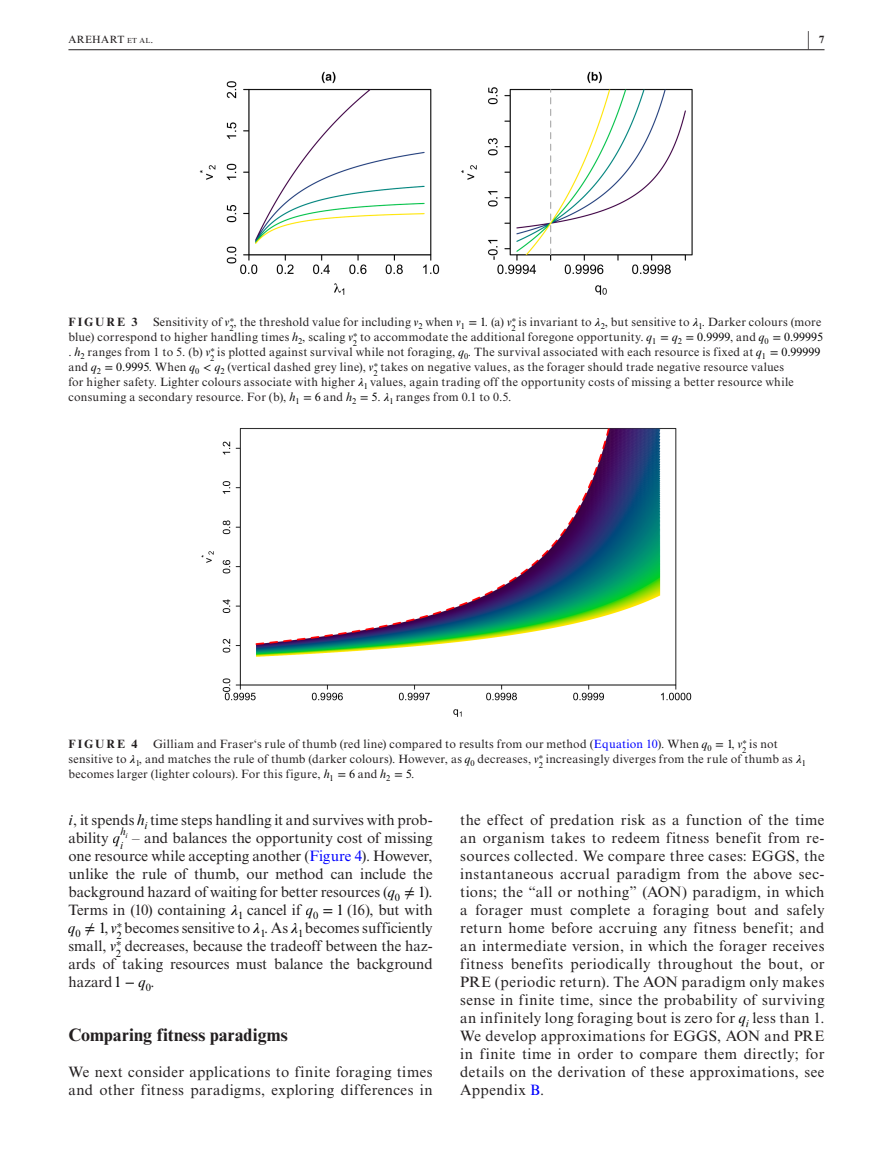
<style>
.page{position:relative;width:893px;height:1174px;background:#fff}
.page>*{position:absolute;margin:0;border:0;box-sizing:border-box;transform-origin:0 0}
.t1{font:700 20.25px "Times New Roman MT Std";color:#231f20;scale:.36 1}
.t2{font:700 18px "Times New Roman MT Std";letter-spacing:.005em;color:#231f20}
.t3{font:15px/18px "Times New Roman MT Std";letter-spacing:.01em;color:#231f20}
.t4{font:12px/15px "Times New Roman MT Std";letter-spacing:.02em;color:#231f20}
.t5{font:700 12px "Times New Roman MT Std";letter-spacing:.175em;color:#231f20}
.t6{font:10.5px "Times New Roman MT Std";letter-spacing:.03em;color:#231f20}
.t7{font:italic 10.5px "Times New Roman MT Std";color:#000}
.s1{font-size:7.35px}
.s2{font-size:10.5px}
.s3{font-style:italic;color:#000}
.s4{font-family:"STIX Math";color:#000}
.s5{color:#000}
.s6{font-family:"STIX Math";font-style:italic;color:#000}
.s7{color:#00f}
.s8{font-family:"STIX Math Calligraphy";color:#000}
</style>
<div class="page">
<hr style="left:68px;top:49px;width:756px;height:1px;background:#231f20">
<img style="left:200px;top:71px;width:493px;height:224px">
<img style="left:201px;top:428px;width:491px;height:289px">
<p class="t6" style="left:68px;top:33px;width:86px">AREHART <span class="s1">et al</span>.</p>
<h1 class="t1" style="left:808px;top:26px;width:48px">| <span class="s2">7</span></h1>
<p class="t5" style="left:68px;top:314px;width:71px">FIGURE 3</p>
<p class="t4" style="left:153px;top:314px;width:83px">Sensitivity of <span class="s3">v</span><sup>∗</sup></p>
<p class="t4" style="left:230px;top:314px;width:288px"><sub>2</sub>, the threshold value for including <span class="s3">v</span><sub>2</sub> when <span class="s3">v</span><sub>1</sub> <span class="s4">=</span> <span class="s5">1</span>. (a) <span class="s3">v</span><sup>∗</sup></p>
<p class="t4" style="left:512px;top:314px;width:311px"><sub>2</sub> is invariant to <span class="s6">𝜆</span><sub>2</sub>, but sensitive to <span class="s6">𝜆</span><sub>1</sub>. Darker colours (more</p>
<p class="t4" style="left:68px;top:329px;width:291px">blue) correspond to higher handling times <span class="s3">h</span><sub>2</sub>, scaling <span class="s3">v</span><sup>∗</sup></p>
<p class="t4" style="left:353px;top:329px;width:472px"><sub>2</sub> to accommodate the additional foregone opportunity. <span class="s3">q</span><sub>1</sub> <span class="s4">=</span> <span class="s3">q</span><sub>2</sub> <span class="s4">=</span> <span class="s5">0.9999</span>, and <span class="s3">q</span><sub>0</sub> <span class="s4">=</span> <span class="s5">0.99995</span></p>
<p class="t4" style="left:68px;top:344px;width:754px;text-indent:142px"><sub>2</sub> is plotted against survival while not foraging, <span class="s3">q</span><sub>0</sub>. The survival associated with each resource is fixed at <span class="s3">q</span><sub>1</sub> <span class="s4">=</span> <span class="s5">0.99999 </span>and <span class="s3">q</span><sub>2</sub> <span class="s4">=</span> <span class="s5">0.9995</span>. When <span class="s3">q</span><sub>0</sub> <span class="s6">&lt;</span> <span class="s3">q</span><sub>2</sub> (vertical dashed grey line), <span class="s3">v</span><sup>∗</sup></p>
<p class="t4" style="left:68px;top:344px;width:148px">. <span class="s3">h</span><sub>2</sub> ranges from 1 to 5. (b) <span class="s3">v</span><sup>∗</sup></p>
<p class="t4" style="left:68px;top:359px;width:727px;text-indent:305px"><sub>2</sub> takes on negative values, as the forager should trade negative resource values for higher safety. Lighter colours associate with higher <span class="s6">𝜆</span><sub>1</sub> values, again trading off the opportunity costs of missing a better resource while consuming a secondary resource. For (b), <span class="s3">h</span><sub>1</sub> <span class="s4">=</span> <span class="s5">6</span> and <span class="s3">h</span><sub>2</sub> <span class="s4">=</span> <span class="s5">5</span>. <span class="s6">𝜆</span><sub>1</sub> ranges from 0.1 to 0.5.</p>
<p class="t5" style="left:68px;top:736px;width:71px">FIGURE 4</p>
<p class="t4" style="left:153px;top:736px;width:595px">Gilliam and Fraser‘s rule of thumb (red line) compared to results from our method (<span class="s7">Equation 10</span>). When <span class="s3">q</span><sub>0</sub> <span class="s4">=</span> <span class="s5">1</span>, <span class="s3">v</span><sup>∗</sup></p>
<p class="t4" style="left:742px;top:736px;width:37px"><sub>2</sub> is not</p>
<p class="t4" style="left:68px;top:751px;width:476px">sensitive to <span class="s6">𝜆</span><sub>1</sub>, and matches the rule of thumb (darker colours). However, as <span class="s3">q</span><sub>0</sub> decreases, <span class="s3">v</span><sup>∗</sup></p>
<p class="t4" style="left:539px;top:751px;width:269px"><sub>2</sub> increasingly diverges from the rule of thumb as <span class="s6">𝜆</span><sub>1</sub></p>
<p class="t4" style="left:68px;top:766px;width:347px">becomes larger (lighter colours). For this figure, <span class="s3">h</span><sub>1</sub> <span class="s4">=</span> <span class="s5">6</span> and <span class="s3">h</span><sub>2</sub> <span class="s4">=</span> <span class="s5">5</span>.</p>
<p class="t3" style="left:68px;top:811px;width:366px"><span class="s3">i</span>, it spends <span class="s3">h</span><sub>i</sub> time steps handling it and survives with prob&shy;ability <span class="s3">q</span><sub>i</sub> – and balances the opportunity cost of missing</p>
<p class="t7" style="left:120px;top:827px;width:9px">h<sub>i</sub></p>
<p class="t3" style="left:68px;top:847px;width:366px;text-align:justify">one resource while accepting another (<span class="s7">Figure 4</span>). However, unlike the rule of thumb, our method can include the background hazard of waiting for better resources (<span class="s3">q</span><sub>0</sub> <span class="s8">≠</span> <span class="s5">1</span>).<br>Terms in (10) containing <span class="s6">𝜆</span><sub>1</sub> cancel if <span class="s3">q</span><sub>0</sub> <span class="s4">=</span> <span class="s5">1</span> (16), but with <span class="s3">q</span><sub>0</sub> <span class="s8">≠</span> <span class="s5">1</span>, <span class="s3">v</span><sup>∗</sup></p>
<p class="t3" style="left:68px;top:919px;width:366px;text-indent:48px"><sub>2</sub> becomes sensitive to <span class="s6">𝜆</span><sub>1</sub>. As <span class="s6">𝜆</span><sub>1</sub> becomes sufficiently small, <span class="s3">v</span><sup>∗</sup></p>
<p class="t3" style="left:68px;top:937px;width:366px;text-align:justify;text-indent:47px"><sub>2</sub> decreases, because the tradeoff between the haz&shy;ards of taking resources must balance the background hazard <span class="s5">1</span> <span class="s4">−</span> <span class="s3">q</span><sub>0</sub>.</p>
<p class="t2" style="left:68px;top:1024px;width:221px">Comparing fitness paradigms</p>
<p class="t3" style="left:68px;top:1063px;width:366px">We next consider applications to finite foraging times and other fitness paradigms, exploring differences in</p>
<p class="t3" style="left:460px;top:811px;width:366px;text-align:justify">the effect of predation risk as a function of the time an organism takes to redeem fitness benefit from re&shy;sources collected. We compare three cases: EGGS, the instantaneous accrual paradigm from the above sec&shy;tions; the “all or nothing” (AON) paradigm, in which a forager must complete a foraging bout and safely return home before accruing any fitness benefit; and an intermediate version, in which the forager receives fitness benefits periodically throughout the bout, or PRE (periodic return). The AON paradigm only makes sense in finite time, since the probability of surviving an infinitely long foraging bout is zero for <span class="s3">q</span><sub>i</sub> less than 1.<br>We develop approximations for EGGS, AON and PRE in finite time in order to compare them directly; for details on the derivation of these approximations, see Appendix <span class="s7">B</span>.</p>
</div>
